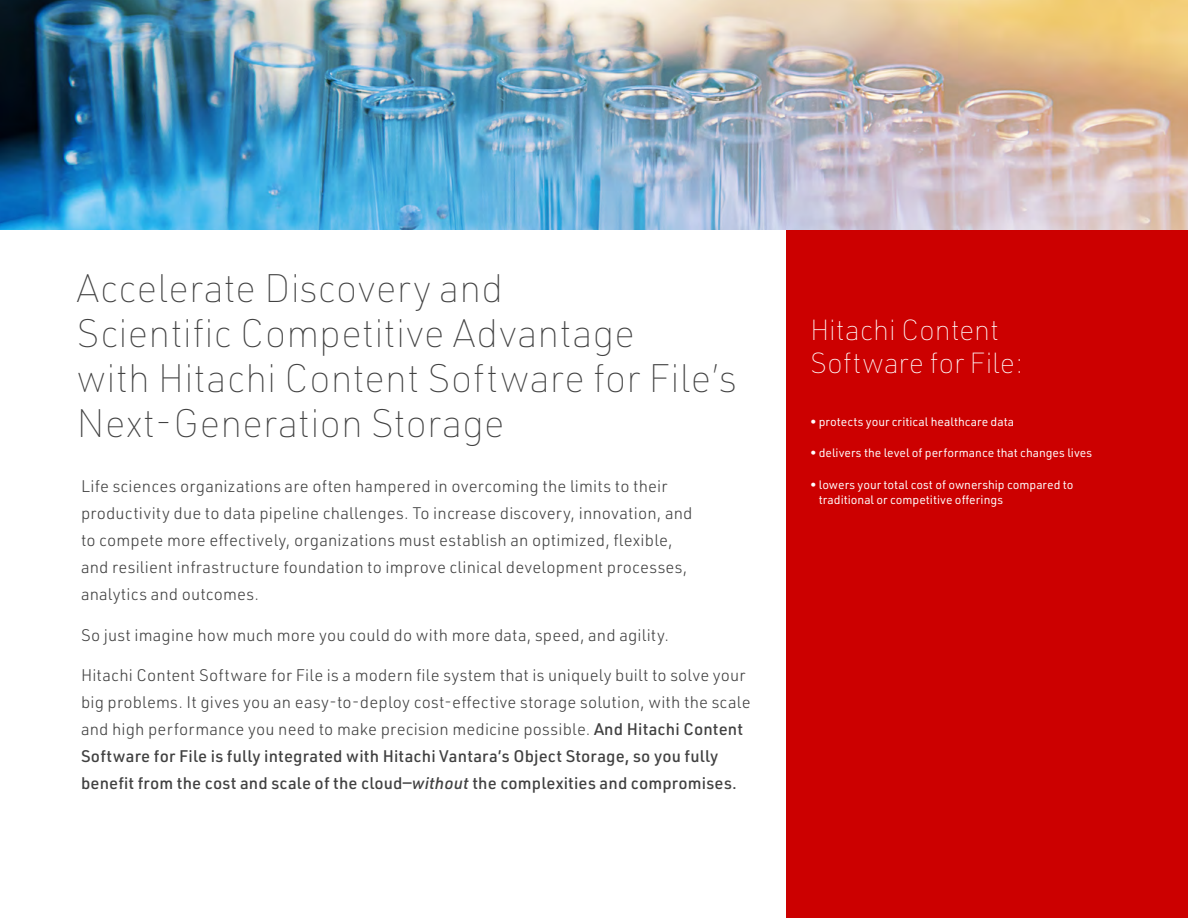
<style>
.page{position:relative;width:1188px;height:918px;background:#fff}
.page>*{position:absolute;margin:0;border:0;box-sizing:border-box;transform-origin:0 0}
.Section_Header_Large{font:100 39px/45px "URWDIN";color:#414141}
.Sidebar_Heading{font:100 28.5px/33px "URWDIN";letter-spacing:-.005em;color:#fff}
.Body_Copy{font:300 16.5px/27px "URWDIN";letter-spacing:.01em;color:#414141}
.Body_copy{font:12px/15px "URWDIN";color:#fff}
.s1{font-weight:500}
.s2{font-weight:500;font-style:italic}
</style>
<div class="page">
<div style="left:786px;top:229px;width:402px;height:689px;background:#c00"></div>
<img style="left:0;top:0;width:1188px;height:229px">
<p class="Section_Header_Large" style="left:76px;top:265px;width:662px">Accelerate Discovery and<br>Scientific Competitive Advantage<br>with Hitachi Content Software for File’s<br>Next-Generation Storage</p>
<p class="Body_Copy" style="left:81px;top:472px;width:613px">Life sciences organizations are often hampered in overcoming the limits to their productivity due to data pipeline challenges. To increase discovery, innovation, and to compete more effectively, organizations must establish an optimized, flexible, and resilient infrastructure foundation to improve clinical development processes, analytics and outcomes.</p>
<p class="Body_Copy" style="left:81px;top:621px;width:590px">So just imagine how much more you could do with more data, speed, and agility.</p>
<p class="Body_Copy" style="left:81px;top:661px;width:671px">Hitachi Content Software for File is a modern file system that is uniquely built to solve your big problems. It gives you an easy-to-deploy cost-effective storage solution, with the scale and high performance you need to make precision medicine possible. <span class="s1">And Hitachi Content Software for File is fully integrated with Hitachi Vantara’s Object Storage, so you fully benefit from the cost and scale of the cloud—</span><span class="s2">without</span> <span class="s1">the complexities and compromises.</span></p>
<p class="Sidebar_Heading" style="left:810px;top:313px;width:215px">Hitachi Content<br>Software for File:</p>
<p class="Body_copy" style="left:810px;top:414px;width:206px">• protects your critical healthcare data</p>
<p class="Body_copy" style="left:810px;top:445px;width:284px">• delivers the level of performance that changes lives</p>
<p class="Body_copy" style="left:819px;top:477px;width:256px;text-indent:-9px">• lowers your total cost of ownership compared to traditional or competitive offerings</p>
</div>
